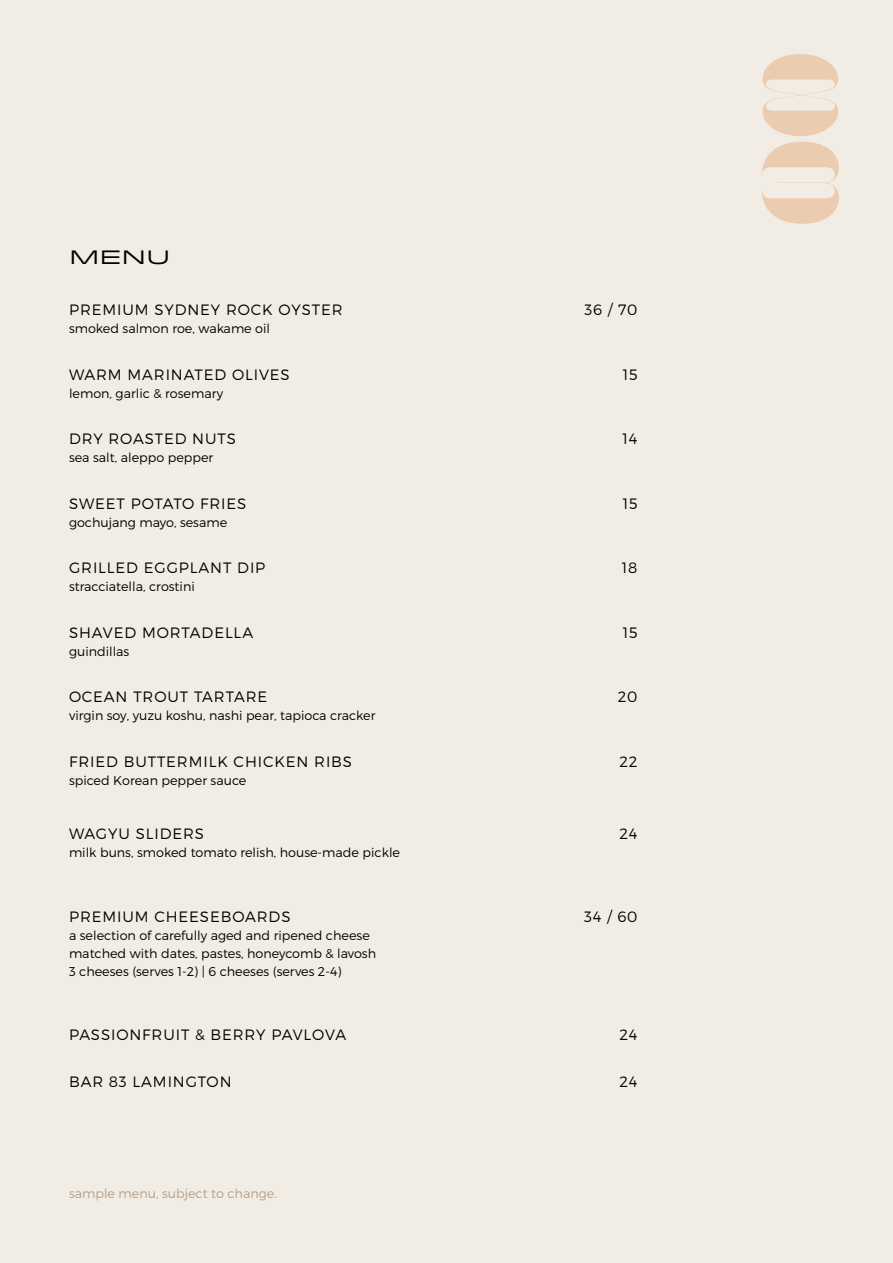
<style>
.page{position:relative;width:893px;height:1263px;background:#f2ede4}
.page>*{position:absolute;margin:0;border:0;box-sizing:border-box;transform-origin:0 0}
.t1{font:19.35px "Idlewild";color:#000}
.t2{font:300 15px "Montserrat";letter-spacing:.06em;color:#000}
.t3{font:300 12.75px/18px "Montserrat";color:#000}
.t4{font:300 12.75px "Montserrat";color:#b89f86}
</style>
<div class="page">
<svg style="left:763px;top:54px;width:75px;height:82px"></svg>
<svg style="left:762px;top:142px;width:77px;height:82px"></svg>
<h1 class="t1" style="left:69px;top:243px;width:103px">MENU</h1>
<p class="t2" style="left:69px;top:301px;width:275px">PREMIUM SYDNEY ROCK OYSTER</p>
<p class="t2" style="left:584px;top:301px;width:55px">36 / 70</p>
<p class="t3" style="left:69px;top:320px;width:203px">smoked salmon roe, wakame oil</p>
<p class="t2" style="left:69px;top:365px;width:222px">WARM MARINATED OLIVES</p>
<p class="t2" style="left:623px;top:365px;width:16px">15</p>
<p class="t3" style="left:69px;top:384px;width:156px">lemon, garlic &amp; rosemary</p>
<p class="t2" style="left:69px;top:430px;width:168px">DRY ROASTED NUTS</p>
<p class="t2" style="left:623px;top:430px;width:16px">14</p>
<p class="t3" style="left:69px;top:449px;width:146px">sea salt, aleppo pepper</p>
<p class="t2" style="left:69px;top:494px;width:179px">SWEET POTATO FRIES</p>
<p class="t2" style="left:623px;top:494px;width:16px">15</p>
<p class="t3" style="left:69px;top:513px;width:160px">gochujang mayo, sesame</p>
<p class="t2" style="left:69px;top:559px;width:198px">GRILLED EGGPLANT DIP</p>
<p class="t2" style="left:622px;top:559px;width:17px">18</p>
<p class="t3" style="left:69px;top:578px;width:127px">stracciatella, crostini</p>
<p class="t2" style="left:69px;top:623px;width:186px">SHAVED MORTADELLA</p>
<p class="t2" style="left:623px;top:623px;width:16px">15</p>
<p class="t3" style="left:69px;top:642px;width:62px">guindillas</p>
<p class="t2" style="left:69px;top:688px;width:200px">OCEAN TROUT TARTARE</p>
<p class="t2" style="left:618px;top:688px;width:21px">20</p>
<p class="t3" style="left:69px;top:707px;width:308px">virgin soy, yuzu koshu, nashi pear, tapioca cracker</p>
<p class="t2" style="left:69px;top:752px;width:284px">FRIED BUTTERMILK CHICKEN RIBS</p>
<p class="t2" style="left:619px;top:752px;width:20px">22</p>
<p class="t3" style="left:69px;top:771px;width:179px">spiced Korean pepper sauce</p>
<p class="t2" style="left:69px;top:824px;width:136px">WAGYU SLIDERS</p>
<p class="t2" style="left:619px;top:824px;width:20px">24</p>
<p class="t3" style="left:69px;top:843px;width:333px">milk buns, smoked tomato relish, house-made pickle</p>
<p class="t2" style="left:69px;top:907px;width:223px">PREMIUM CHEESEBOARDS</p>
<p class="t2" style="left:584px;top:907px;width:55px">34 / 60</p>
<p class="t3" style="left:69px;top:926px;width:309px">a selection of carefully aged and ripened cheese matched with dates, pastes, honeycomb &amp; lavosh<br>3 cheeses (serves 1-2) | 6 cheeses (serves 2-4)</p>
<p class="t2" style="left:69px;top:1025px;width:279px">PASSIONFRUIT &amp; BERRY PAVLOVA</p>
<p class="t2" style="left:619px;top:1025px;width:20px">24</p>
<p class="t2" style="left:69px;top:1072px;width:164px">BAR 83 LAMINGTON</p>
<p class="t2" style="left:619px;top:1072px;width:20px">24</p>
<p class="t4" style="left:69px;top:1186px;width:209px">sample menu, subject to change.</p>
</div>
